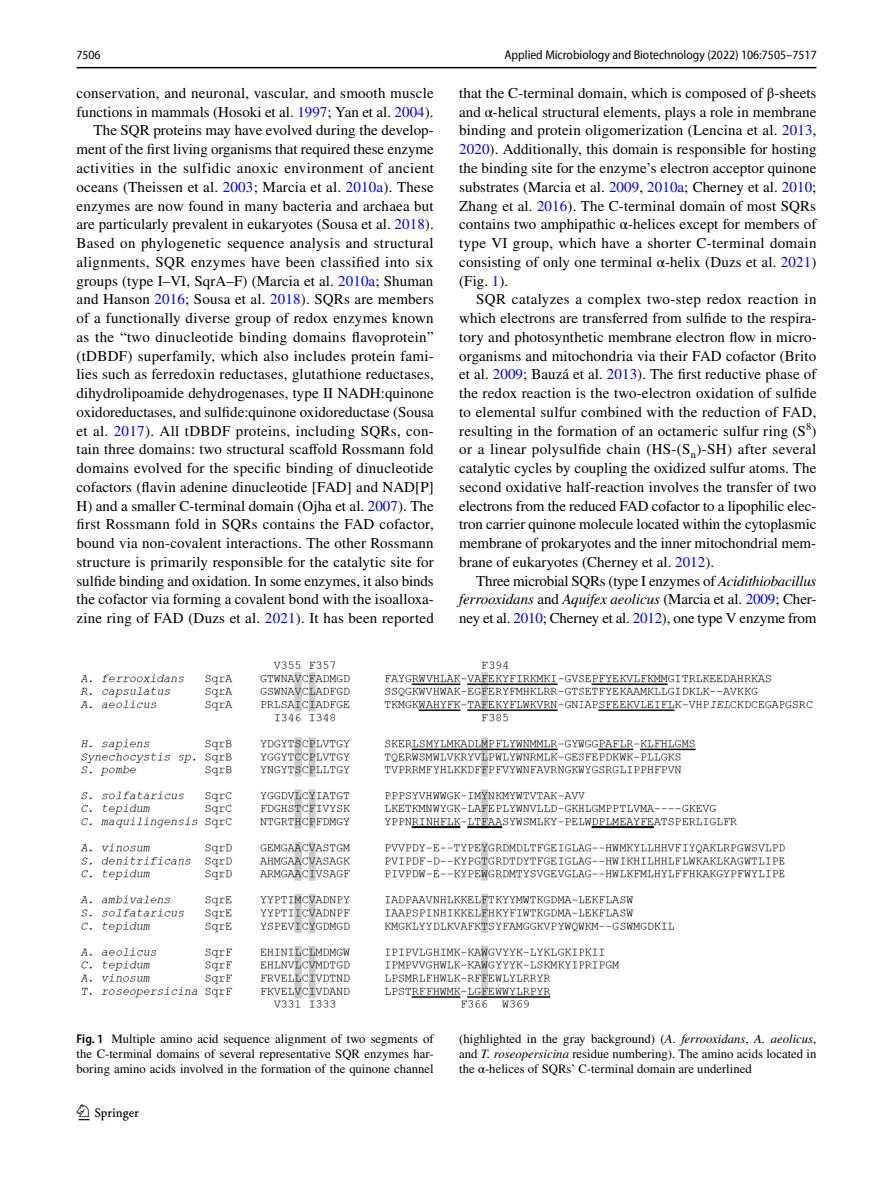
<style>
.page{position:relative;width:893px;height:1187px;background:#fff}
.page>*{position:absolute;margin:0;border:0;box-sizing:border-box;transform-origin:0 0}
.t1{font:22.5px "Springnew Regular 2";color:#000}
.t2{font:15px/18.8px "STIX";letter-spacing:.01em;color:#000;text-align:justify}
.t3{font:12.75px/15px "STIX";color:#000;text-align:justify}
.t4{font:semi-condensed 12.75px "Myriad Pro Unic";color:#000}
.s1{color:#00f}
.s2{font-style:italic}
.s3{font-family:"Myriad Pro";font-weight:600;font-stretch:semi-condensed}
</style>
<div class="page">
<hr style="left:77px;top:67px;width:739px;height:1px;background:#000">
<img style="left:81px;top:661px;width:731px;height:346px">
<p class="t4" style="left:76px;top:50px;width:26px">7506</p>
<p class="t4" style="left:504px;top:50px;width:314px">Applied Microbiology and Biotechnology (2022) 106:7505–7517</p>
<p class="t2" style="left:77px;top:84px;width:359px;text-align:right">conservation, and neuronal, vascular, and smooth muscle functions in mammals (Hosoki et al. <span class="s1">1997</span>; Yan et al. <span class="s1">2004</span>).<br>The SQR proteins may have evolved during the develop&shy;ment of the first living organisms that required these enzyme activities in the sulfidic anoxic environment of ancient oceans (Theissen et al. <span class="s1">2003</span>; Marcia et al. <span class="s1">2010a</span>). These enzymes are now found in many bacteria and archaea but are particularly prevalent in eukaryotes (Sousa et al. <span class="s1">2018</span>).<br>Based on phylogenetic sequence analysis and structural alignments, SQR enzymes have been classified into six groups (type I–VI, SqrA–F) (Marcia et al. <span class="s1">2010a</span>; Shuman and Hanson <span class="s1">2016</span>; Sousa et al. <span class="s1">2018</span>). SQRs are members of a functionally diverse group of redox enzymes known as the “two dinucleotide binding domains flavoprotein” (tDBDF) superfamily, which also includes protein fami&shy;lies such as ferredoxin reductases, glutathione reductases, dihydrolipoamide dehydrogenases, type II NADH:quinone oxidoreductases, and sulfide:quinone oxidoreductase (Sousa et al. <span class="s1">2017</span>). All tDBDF proteins, including SQRs, con&shy;tain three domains: two structural scaffold Rossmann fold domains evolved for the specific binding of dinucleotide cofactors (flavin adenine dinucleotide [FAD] and NAD[P] H) and a smaller C-terminal domain (Ojha et al. <span class="s1">2007</span>). The first Rossmann fold in SQRs contains the FAD cofactor, bound via non-covalent interactions. The other Rossmann structure is primarily responsible for the catalytic site for sulfide binding and oxidation. In some enzymes, it also binds the cofactor via forming a covalent bond with the isoalloxa&shy;zine ring of FAD (Duzs et al. <span class="s1">2021</span>). It has been reported</p>
<p class="t2" style="left:459px;top:84px;width:359px">that the C-terminal domain, which is composed of β-sheets and α-helical structural elements, plays a role in membrane binding and protein oligomerization (Lencina et al. <span class="s1">2013</span>, <span class="s1">2020</span>). Additionally, this domain is responsible for hosting the binding site for the enzyme’s electron acceptor quinone substrates (Marcia et al. <span class="s1">2009</span>, <span class="s1">2010a</span>; Cherney et al. <span class="s1">2010</span>; Zhang et al. <span class="s1">2016</span>). The C-terminal domain of most SQRs contains two amphipathic α-helices except for members of type VI group, which have a shorter C-terminal domain consisting of only one terminal α-helix (Duzs et al. <span class="s1">2021</span>) (Fig. <span class="s1">1</span>).</p>
<p class="t2" style="left:459px;top:291px;width:359px;text-indent:17px">SQR catalyzes a complex two-step redox reaction in which electrons are transferred from sulfide to the respira&shy;tory and photosynthetic membrane electron flow in micro&shy;organisms and mitochondria via their FAD cofactor (Brito et al. <span class="s1">2009</span>; Bauzá et al. <span class="s1">2013</span>). The first reductive phase of the redox reaction is the two-electron oxidation of sulfide to elemental sulfur combined with the reduction of FAD, resulting in the formation of an octameric sulfur ring (S<sup>8</sup>) or a linear polysulfide chain (HS-(S<sub>n</sub>)-SH) after several catalytic cycles by coupling the oxidized sulfur atoms. The second oxidative half-reaction involves the transfer of two electrons from the reduced FAD cofactor to a lipophilic elec&shy;tron carrier quinone molecule located within the cytoplasmic membrane of prokaryotes and the inner mitochondrial mem&shy;brane of eukaryotes (Cherney et al. <span class="s1">2012</span>).</p>
<p class="t2" style="left:459px;top:572px;width:359px;text-indent:17px">Three microbial SQRs (type I enzymes of <span class="s2">Acidithiobacillus ferrooxidans</span> and <span class="s2">Aquifex aeolicus</span> (Marcia et al. <span class="s1">2009</span>; Cher&shy;ney et al. <span class="s1">2010</span>; Cherney et al. <span class="s1">2012</span>), one type V enzyme from</p>
<p class="t3" style="left:77px;top:1032px;width:359px"><span class="s3">Fig. 1</span> Multiple amino acid sequence alignment of two segments of the C-terminal domains of several representative SQR enzymes har&shy;boring amino acids involved in the formation of the quinone channel</p>
<p class="t3" style="left:459px;top:1031px;width:359px">(highlighted in the gray background) (<span class="s2">A. ferrooxidans</span>, <span class="s2">A. aeolicus</span>, and <span class="s2">T. roseopersicina</span> residue numbering). The amino acids located in the α-helices of SQRs’ C-terminal domain are underlined</p>
<h1 class="t1" style="left:79px;top:1104px;width:62px">1 3</h1>
</div>
